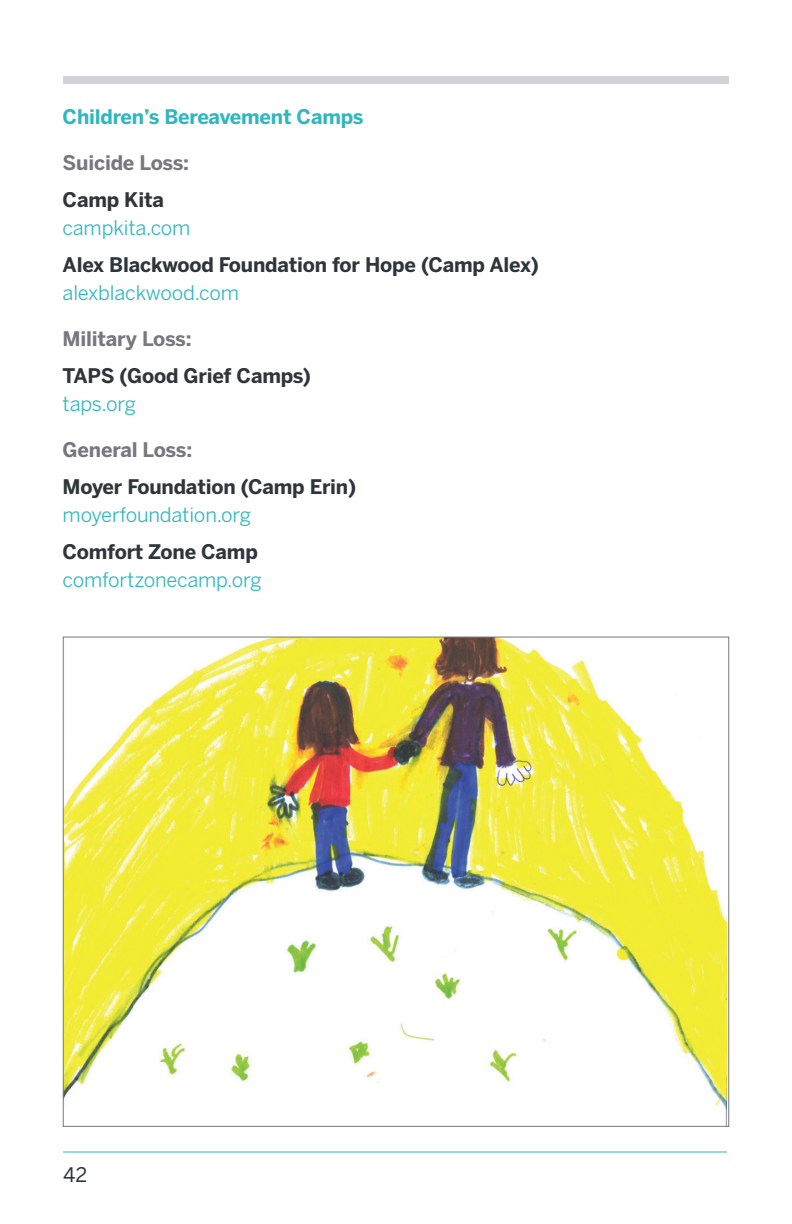
<style>
.page{position:relative;width:792px;height:1224px;background:#fff}
.page>*{position:absolute;margin:0;border:0;box-sizing:border-box;transform-origin:0 0}
.t1{font:700 20px "Benton Sans";letter-spacing:-.01em;color:#2f353a}
.t2{font:20px "Benton Sans";letter-spacing:-.01em;color:#30b7be}
.t3{font:700 20px "Benton Sans";letter-spacing:-.01em;color:#78777f}
.t4{font:700 20px "Benton Sans";letter-spacing:-.01em;color:#30b7be}
.t5{font:20px "Benton Sans";color:#2f353a}
</style>
<div class="page">
<hr style="left:63px;top:1151px;width:664px;height:1px;background:#30b7be">
<div style="left:63px;top:76px;width:666px;height:7px;background:#cfd3d7"></div>
<img style="left:65px;top:639px;width:662px;height:486px">
<p class="t4" style="left:63px;top:108px;width:302px">Children’s Bereavement Camps</p>
<p class="t3" style="left:63px;top:154px;width:128px">Suicide Loss:</p>
<p class="t1" style="left:63px;top:191px;width:103px">Camp Kita</p>
<p class="t2" style="left:63px;top:220px;width:129px">campkita.com</p>
<p class="t1" style="left:63px;top:256px;width:478px">Alex Blackwood Foundation for Hope (Camp Alex)</p>
<p class="t2" style="left:63px;top:285px;width:178px">alexblackwood.com</p>
<p class="t3" style="left:63px;top:330px;width:131px">Military Loss:</p>
<p class="t1" style="left:63px;top:367px;width:250px">TAPS (Good Grief Camps)</p>
<p class="t2" style="left:63px;top:396px;width:75px">taps.org</p>
<p class="t3" style="left:63px;top:441px;width:131px">General Loss:</p>
<p class="t1" style="left:63px;top:478px;width:295px">Moyer Foundation (Camp Erin)</p>
<p class="t2" style="left:63px;top:507px;width:190px">moyerfoundation.org</p>
<p class="t1" style="left:63px;top:543px;width:197px">Comfort Zone Camp</p>
<p class="t2" style="left:63px;top:572px;width:201px">comfortzonecamp.org</p>
<p class="t5" style="left:63px;top:1163px;width:26px">42</p>
</div>
